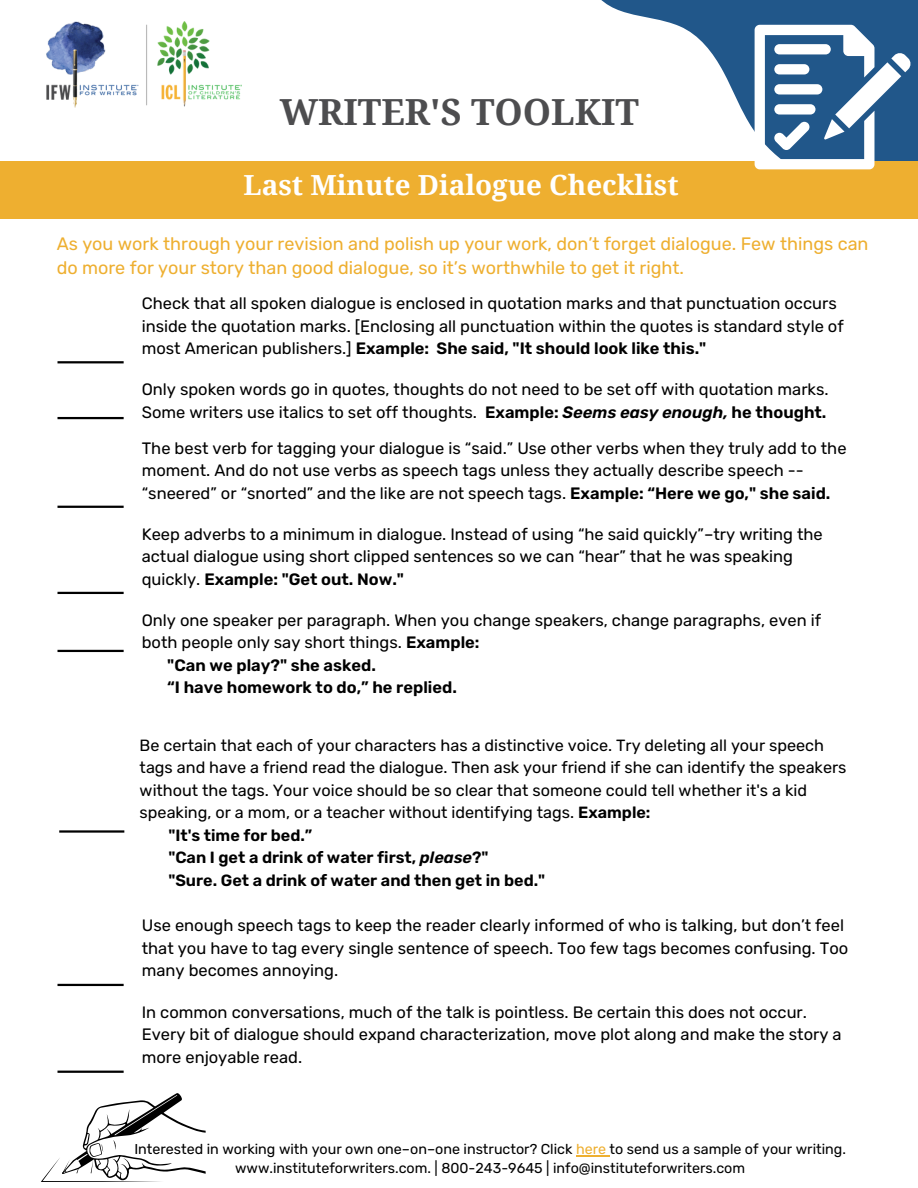
<style>
.page{position:relative;width:918px;height:1188px;background:#fff}
.page>*{position:absolute;margin:0;border:0;box-sizing:border-box;transform-origin:0 0}
.t1{font:700 36px "Noto Serif";color:#4d4d4f}
.t2{font:700 27.75px "Noto Serif";color:#fff}
.t3{font:18px/24.8px "Rubik";color:#eeaf30}
.t4{font:16.5px/22.5px "Rubik";color:#000}
.t5{font:600 16.5px "Rubik";color:#000}
.t6{font:16.2px/22.5px "Rubik";color:#000}
.t7{font:600 16.2px "Rubik";color:#000}
.t8{font:14.25px/19.4px "Rubik";color:#000;text-align:center}
.s1{font-weight:600}
.s2{font-weight:600;font-style:italic}
.s3{font-style:italic}
.s4{color:#eeaf30}
</style>
<div class="page">
<svg style="left:601px;top:0;width:317px;height:161px"></svg>
<img style="left:46px;top:21px;width:196px;height:87px">
<div style="left:0;top:161px;width:918px;height:57px;background:#eeaf30"></div>
<svg style="left:755px;top:25px;width:156px;height:144px"></svg>
<div style="left:774px;top:44px;width:57px;height:10px;background:#fff;border-radius:5px"></div>
<div style="left:774px;top:64px;width:35px;height:10px;background:#fff;border-radius:5px"></div>
<div style="left:774px;top:84px;width:48px;height:11px;background:#fff;border-radius:5px"></div>
<div style="left:774px;top:104px;width:42px;height:11px;background:#fff;border-radius:5px"></div>
<hr style="left:58px;top:361px;width:66px;height:2px;background:#000">
<hr style="left:58px;top:417px;width:66px;height:2px;background:#000">
<hr style="left:58px;top:506px;width:66px;height:2px;background:#000">
<hr style="left:58px;top:592px;width:66px;height:2px;background:#000">
<hr style="left:58px;top:650px;width:66px;height:2px;background:#000">
<hr style="left:59px;top:830px;width:65px;height:3px;background:#000">
<hr style="left:58px;top:984px;width:66px;height:2px;background:#000">
<hr style="left:58px;top:1071px;width:66px;height:2px;background:#000">
<svg style="left:41px;top:1093px;width:165px;height:89px"></svg>
<hr style="left:576px;top:1155px;width:34px;height:1px;background:#eeaf30">
<p class="t1" style="left:280px;top:87px;width:361px">WRITER'S TOOLKIT</p>
<p class="t2" style="left:244px;top:165px;width:437px">Last Minute Dialogue Checklist</p>
<p class="t3" style="left:57px;top:231px;width:813px">As you work through your revision and polish up your work, don’t forget dialogue. Few things can do more for your story than good dialogue, so it’s worthwhile to get it right.</p>
<p class="t4" style="left:142px;top:292px;width:703px">Check that all spoken dialogue is enclosed in quotation marks and that punctuation occurs inside the quotation marks. [Enclosing all punctuation within the quotes is standard style of most American publishers.] <span class="s1">Example: She said, "It should look like this."</span></p>
<p class="t4" style="left:142px;top:378px;width:688px">Only spoken words go in quotes, thoughts do not need to be set off with quotation marks.<br>Some writers use italics to set off thoughts. <span class="s1">Example:</span> <span class="s2">Seems easy enough,</span> <span class="s1">he thought.</span></p>
<p class="t4" style="left:142px;top:437px;width:706px">The best verb for tagging your dialogue is “said.” Use other verbs when they truly add to the moment. And do not use verbs as speech tags unless they actually describe speech -- “sneered” or “snorted” and the like are not speech tags. <span class="s1">Example: “Here we go," she said.</span></p>
<p class="t4" style="left:142px;top:523px;width:683px">Keep adverbs to a minimum in dialogue. Instead of using “he said quickly”–try writing the actual dialogue using short clipped sentences so we can “hear” that he was speaking quickly. <span class="s1">Example: "Get out. Now."</span></p>
<p class="t4" style="left:142px;top:609px;width:681px">Only one speaker per paragraph. When you change speakers, change paragraphs, even if both people only say short things. <span class="s1">Example:</span></p>
<p class="t5" style="left:167px;top:655px;width:210px">"Can we play?" she asked.</p>
<p class="t5" style="left:167px;top:678px;width:291px">“I have homework to do,” he replied.</p>
<p class="t6" style="left:140px;top:734px;width:708px">Be certain that each of your characters has a distinctive voice. Try deleting all your speech tags and have a friend read the dialogue. Then ask your friend if she can identify the speakers without the tags. Your voice should be so clear that someone could tell whether it's a kid speaking, or a mom, or a teacher without identifying tags. <span class="s1">Example:</span></p>
<p class="t7" style="left:168px;top:825px;width:146px">"It's time for bed.”</p>
<p class="t7" style="left:168px;top:848px;width:322px">"Can I get a drink of water first, <span class="s3">please</span>?"</p>
<p class="t7" style="left:168px;top:870px;width:378px">"Sure. Get a drink of water and then get in bed."</p>
<p class="t4" style="left:142px;top:914px;width:708px">Use enough speech tags to keep the reader clearly informed of who is talking, but don’t feel that you have to tag every single sentence of speech. Too few tags becomes confusing. Too many becomes annoying.</p>
<p class="t4" style="left:142px;top:1001px;width:701px">In common conversations, much of the talk is pointless. Be certain this does not occur.<br>Every bit of dialogue should expand characterization, move plot along and make the story a more enjoyable read.</p>
<p class="t8" style="left:134px;top:1140px;width:713px">Interested in working with your own one–on–one instructor? Click <span class="s4">here</span> to send us a sample of your writing. www.instituteforwriters.com. | 800-243-9645 | info@instituteforwriters.com</p>
</div>
